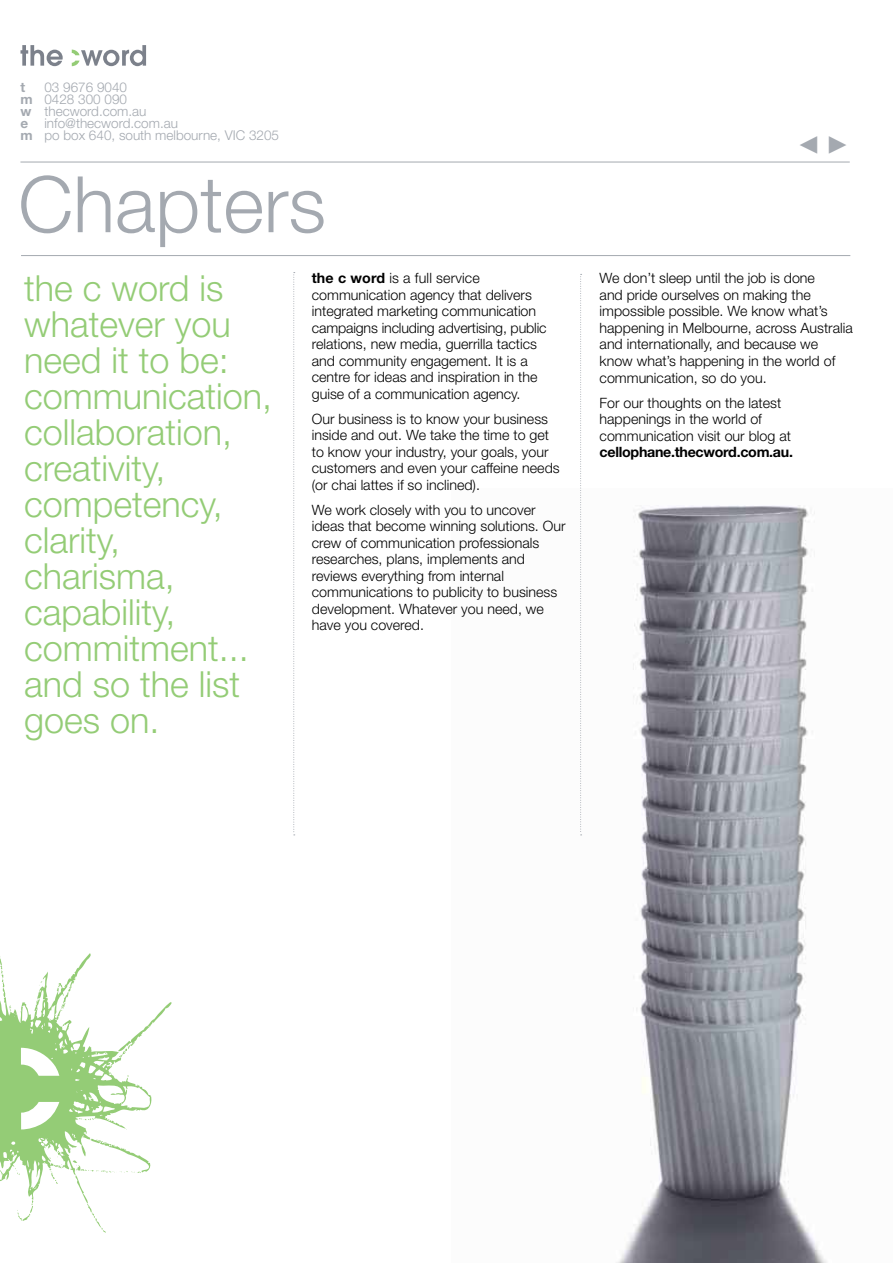
<style>
.page{position:relative;width:893px;height:1263px;background:#fff}
.page>*{position:absolute;margin:0;border:0;box-sizing:border-box;transform-origin:0 0}
.t1{font:300 78px "Helvetica Neue";color:#a4a9b0}
.t2{font:300 36px/36px "Helvetica Neue";color:#94cc76}
.t3{font:300 14.25px/16.5px "Helvetica Neue";color:#000}
.t4{font:700 14.25px "Helvetica Neue";letter-spacing:-.02em;color:#000}
.t5{font:300 13.5px/12px "Helvetica Neue";color:#a4a9b0}
.t6{font:700 13.5px "Helvetica Neue";color:#a4a9b0}
.s1{font-weight:700}
</style>
<div class="page">
<svg style="left:20px;top:45px;width:43px;height:21px"></svg>
<svg style="left:72px;top:45px;width:74px;height:21px"></svg>
<hr style="left:20px;top:162px;width:830px;height:1px;background:#a4a9b0">
<svg style="left:0;top:953px;width:172px;height:280px"></svg>
<img style="left:616px;top:505px;width:211px;height:758px">
<hr style="left:21px;top:255px;width:829px;height:1px;background:#a4a9b0">
<svg style="left:293px;top:272px;width:2px;height:564px"></svg>
<svg style="left:580px;top:274px;width:2px;height:562px"></svg>
<p class="t5" style="left:20px;top:82px;width:260px;text-indent:24px">03 9676 9040<br><span class="s1">m</span> 0428 300 090<br><span class="s1">w</span> thecword.com.au<br><span class="s1">e</span> info@thecword.com.au<br><span class="s1">m</span> po box 640, south melbourne, VIC 3205</p>
<h1 class="t1" style="left:18px;top:177px;width:309px">Chapters</h1>
<h2 class="t2" style="left:24px;top:273px;width:250px">the c word is whatever you need it to be: communication, collaboration, creativity, competency, clarity, charisma, capability, commitment... and so the list goes on.</h2>
<p class="t3" style="left:312px;top:271px;width:236px"><span class="s1">the c word</span> is a full service communication agency that delivers integrated marketing communication campaigns including advertising, public relations, new media, guerrilla tactics and community engagement. It is a centre for ideas and inspiration in the guise of a communication agency.</p>
<p class="t6" style="left:20px;top:82px;width:6px">t</p>
<p class="t3" style="left:312px;top:412px;width:249px">Our business is to know your business inside and out. We take the time to get to know your industry, your goals, your customers and even your caffeine needs (or chai lattes if so inclined).</p>
<p class="t3" style="left:312px;top:503px;width:255px">We work closely with you to uncover ideas that become winning solutions. Our crew of communication professionals researches, plans, implements and reviews everything from internal communications to publicity to business development. Whatever you need, we have you covered.</p>
<p class="t3" style="left:599px;top:272px;width:255px">We don’t sleep until the job is done<br>and pride ourselves on making the impossible possible. We know what’s happening in Melbourne, across Australia and internationally, and because we know what’s happening in the world of communication, so do you.</p>
<p class="t3" style="left:599px;top:396px;width:193px">For our thoughts on the latest happenings in the world of communication visit our blog at</p>
<p class="t4" style="left:599px;top:447px;width:195px">cellophane.thecword.com.au.</p>
</div>
